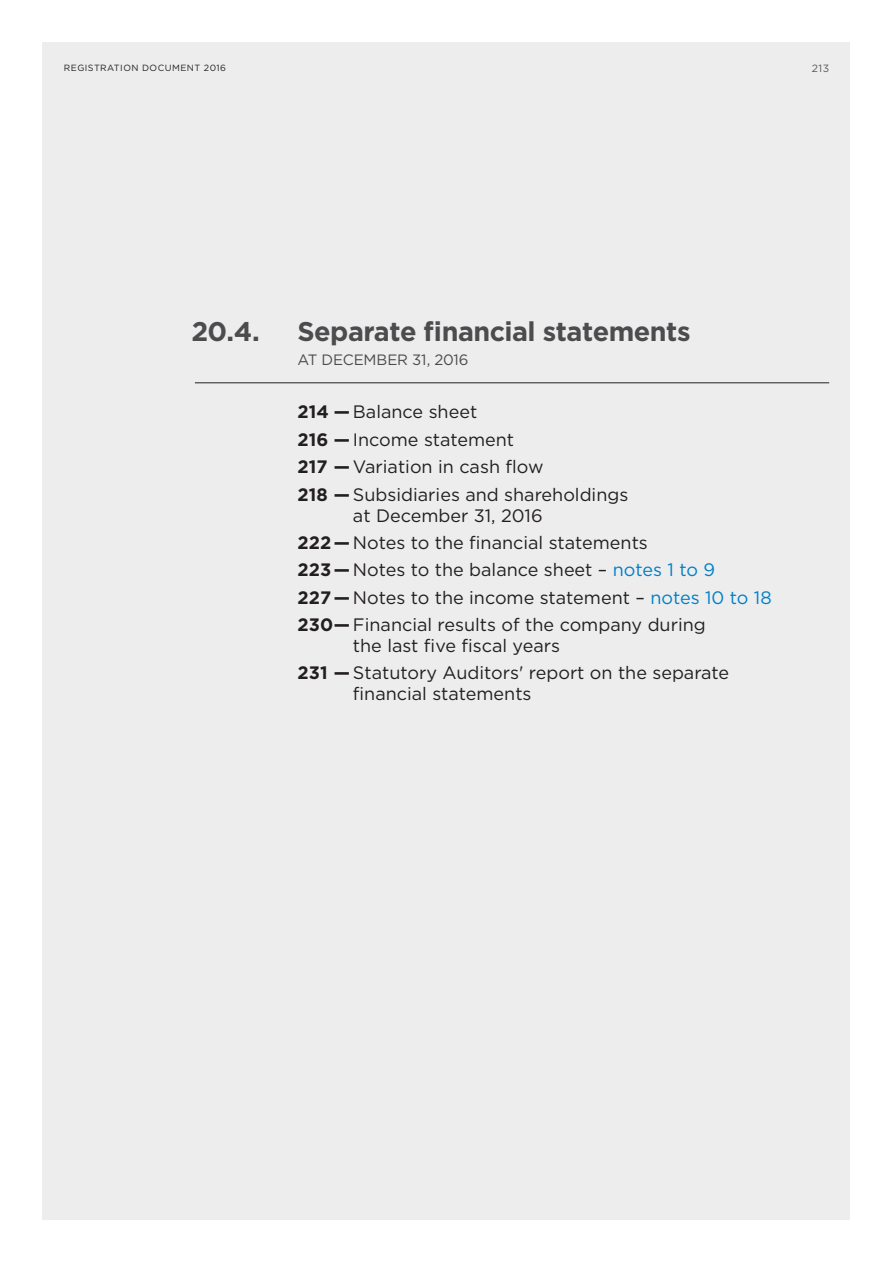
<style>
.page{position:relative;width:893px;height:1263px;background:#fff}
.page>*{position:absolute;margin:0;border:0;box-sizing:border-box;transform-origin:0 0}
.t1{font:700 27px "Gotham";letter-spacing:-.02em;color:#4c4c4e}
.t2{font:18px/27.5px "Gotham";color:#231f20}
.t3{font:15px "Gotham";letter-spacing:-.01em;color:#4c4c4e}
.t4{font:10.5px "Gotham";color:#58595b}
.t5{font:9px "Gotham";letter-spacing:.05em;color:#231f20}
.s1{font-weight:700}
.s2{color:#0080c6}
</style>
<div class="page">
<div style="left:43px;top:43px;width:807px;height:1177px;background:#ededee"></div>
<hr style="left:195px;top:383px;width:634px;height:1px;background:#231f20">
<p class="t5" style="left:64px;top:64px;width:164px">REGISTRATION DOCUMENT 2016</p>
<p class="t4" style="left:812px;top:64px;width:19px">213</p>
<h1 class="t1" style="left:191px;top:320px;width:70px">20.4.</h1>
<h1 class="t1" style="left:298px;top:320px;width:394px">Separate financial statements</h1>
<p class="t3" style="left:298px;top:352px;width:172px">AT DECEMBER 31, 2016</p>
<p class="t2" style="left:298px;top:400px;width:332px"><span class="s1">214 —</span> Balance sheet<br><span class="s1">216 —</span> Income statement<br><span class="s1">217 —</span> Variation in cash flow<br><span class="s1">218 —</span> Subsidiaries and shareholdings</p>
<p class="t2" style="left:298px;top:503px;width:475px;text-indent:55px">at December 31, 2016<br><span class="s1">222 —</span> Notes to the financial statements<br><span class="s1">223 —</span> Notes to the balance sheet – <span class="s2">notes 1 to 9<br></span><span class="s1">227 —</span> Notes to the income statement – <span class="s2">notes 10 to 18<br></span><span class="s1">230 —</span> Financial results of the company during</p>
<p class="t2" style="left:298px;top:633px;width:433px;text-indent:55px">the last five fiscal years<br><span class="s1">231 —</span> Statutory Auditors' report on the separate</p>
<p class="t2" style="left:353px;top:682px;width:180px">financial statements</p>
</div>
